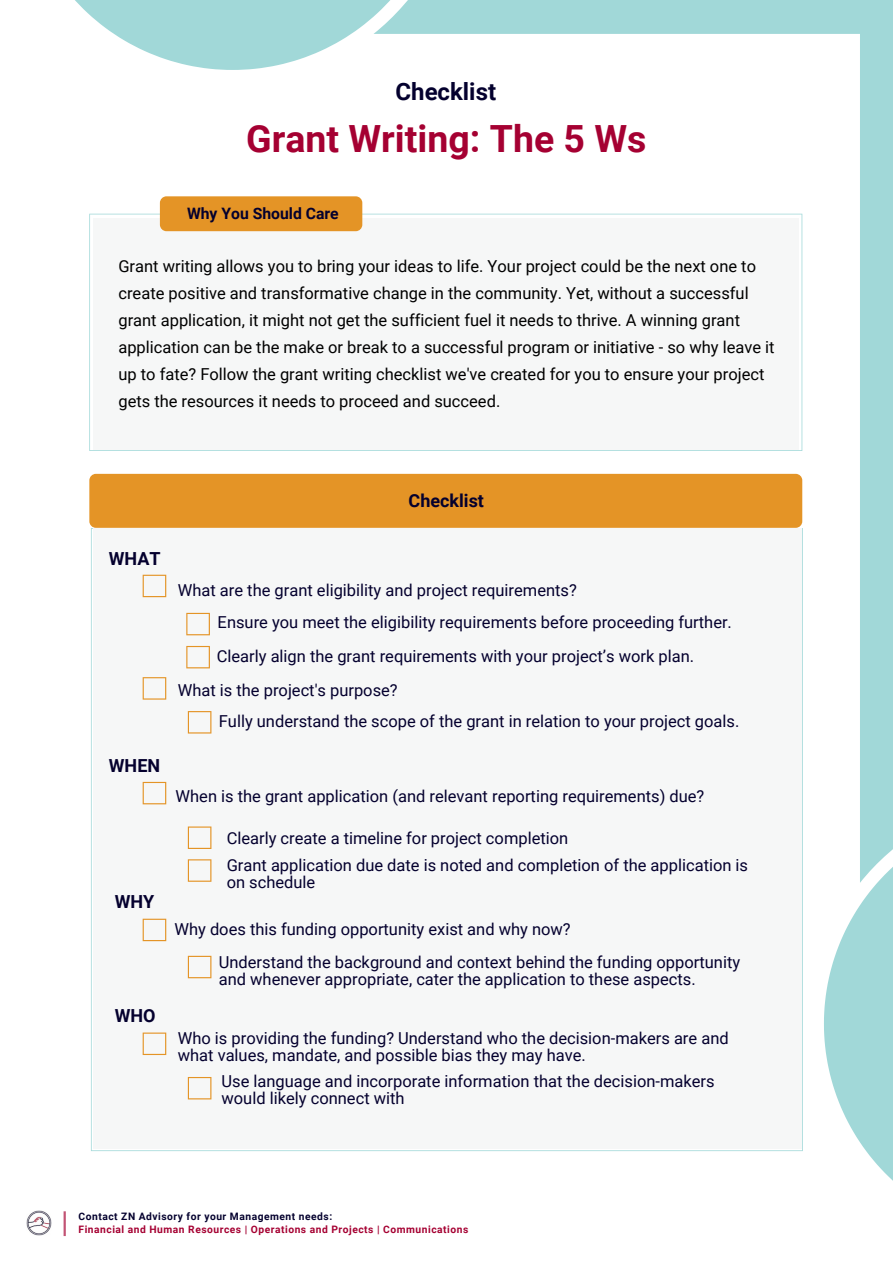
<style>
.page{position:relative;width:893px;height:1264px;background:#fff}
.page>*{position:absolute;margin:0;border:0;box-sizing:border-box;transform-origin:0 0}
.t1{font:700 37.5px "Roboto";color:#a50032}
.t2{font:700 24px "Roboto";color:#04002e}
.t3{font:700 18px "Roboto";color:#04002e}
.t4{font:16.5px/16.8px "Roboto";color:#04002e}
.t5{font:16.5px/27px "Roboto";color:#000}
.t6{font:700 15.75px "Roboto";color:#04002e}
.t7{font:700 10.2px "Roboto";letter-spacing:.05em;color:#a50032}
.t8{font:700 10.2px "Roboto";letter-spacing:.05em;color:#04002e}
</style>
<div class="page">
<svg style="left:373px;top:0;width:519px;height:882px"></svg>
<svg style="left:75px;top:0;width:318px;height:70px"></svg>
<svg style="left:823px;top:863px;width:69px;height:317px"></svg>
<div style="left:89px;top:474px;width:713px;height:54px;background:#e49426;border-radius:7px"></div>
<div style="left:93px;top:527px;width:708px;height:621px;background:#f6f7f7"></div>
<div style="left:93px;top:218px;width:705px;height:231px;background:#f6f7f7"></div>
<div style="left:160px;top:196px;width:202px;height:35px;background:#e49426;border-radius:7px"></div>
<svg style="left:143px;top:574px;width:23px;height:23px"></svg>
<svg style="left:186px;top:613px;width:24px;height:22px"></svg>
<svg style="left:186px;top:646px;width:24px;height:22px"></svg>
<svg style="left:143px;top:677px;width:23px;height:22px"></svg>
<svg style="left:188px;top:711px;width:23px;height:22px"></svg>
<img style="left:27px;top:1210px;width:25px;height:24px">
<hr style="left:64px;top:1211px;width:2px;height:24px;background:#a50032">
<svg style="left:143px;top:918px;width:23px;height:23px"></svg>
<svg style="left:188px;top:955px;width:23px;height:23px"></svg>
<svg style="left:143px;top:1032px;width:23px;height:23px"></svg>
<svg style="left:188px;top:1077px;width:23px;height:22px"></svg>
<svg style="left:143px;top:782px;width:23px;height:22px"></svg>
<svg style="left:188px;top:859px;width:23px;height:22px"></svg>
<svg style="left:188px;top:826px;width:23px;height:23px"></svg>
<h2 class="t2" style="left:395px;top:78px;width:102px">Checklist</h2>
<h1 class="t1" style="left:246px;top:117px;width:402px">Grant Writing: The 5 Ws</h1>
<p class="t6" style="left:187px;top:204px;width:153px">Why You Should Care</p>
<p class="t5" style="left:118px;top:252px;width:657px">Grant writing allows you to bring your ideas to life. Your project could be the next one to create positive and transformative change in the community. Yet, without a successful grant application, it might not get the sufficient fuel it needs to thrive. A winning grant application can be the make or break to a successful program or initiative - so why leave it up to fate? Follow the grant writing checklist we've created for you to ensure your project gets the resources it needs to proceed and succeed.</p>
<p class="t3" style="left:408px;top:490px;width:77px">Checklist</p>
<p class="t3" style="left:109px;top:548px;width:53px">WHAT</p>
<p class="t3" style="left:109px;top:755px;width:53px">WHEN</p>
<p class="t3" style="left:115px;top:891px;width:41px">WHY</p>
<p class="t3" style="left:115px;top:1005px;width:42px">WHO</p>
<p class="t4" style="left:218px;top:574px;width:516px;line-height:32.1px;text-indent:-40px">What are the grant eligibility and project requirements?<br>Ensure you meet the eligibility requirements before proceeding further.</p>
<p class="t4" style="left:178px;top:640px;width:518px;line-height:33.6px;text-indent:39px">Clearly align the grant requirements with your project’s work plan.<br>What is the project's purpose?</p>
<p class="t4" style="left:219px;top:713px;width:522px">Fully understand the scope of the grant in relation to your project goals.</p>
<p class="t4" style="left:175px;top:788px;width:530px">When is the grant application (and relevant reporting requirements) due?</p>
<p class="t4" style="left:227px;top:825px;width:523px;line-height:26.2px">Clearly create a timeline for project completion<br>Grant application due date is noted and completion of the application is</p>
<p class="t4" style="left:227px;top:873px;width:90px">on schedule</p>
<p class="t4" style="left:219px;top:912px;width:523px;line-height:33px;text-indent:-44px">Why does this funding opportunity exist and why now?<br>Understand the background and context behind the funding opportunity</p>
<p class="t4" style="left:219px;top:970px;width:478px">and whenever appropriate, cater the application to these aspects.</p>
<p class="t4" style="left:178px;top:1030px;width:552px">Who is providing the funding? Understand who the decision-makers are and what values, mandate, and possible bias they may have.</p>
<p class="t4" style="left:221px;top:1073px;width:494px">Use language and incorporate information that the decision-makers would likely connect with</p>
<p class="t8" style="left:79px;top:1209px;width:255px">Contact ZN Advisory for your Management needs:</p>
<p class="t7" style="left:79px;top:1223px;width:391px">Financial and Human Resources | Operations and Projects | Communications</p>
</div>
